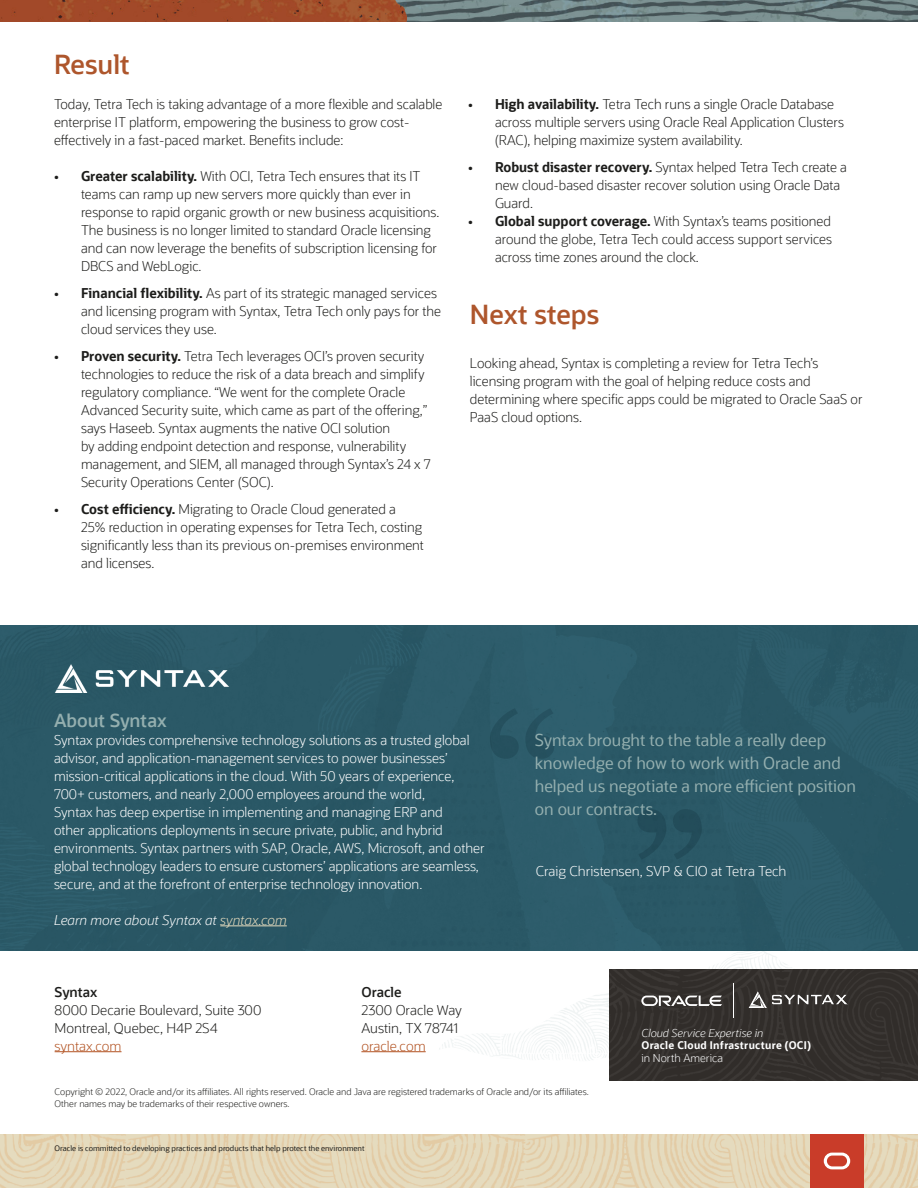
<style>
.page{position:relative;width:918px;height:1188px;background:#fff}
.page>*{position:absolute;margin:0;border:0;box-sizing:border-box;transform-origin:0 0}
.t1{font:600 26.25px "Oracle Sans";color:#ae562c}
.t2{font:600 18px "Oracle Sans";color:#94afaf}
.t3{font:16.5px/23.2px "Oracle Sans";color:#94afaf}
.t4{font:300 13.5px/18px "Oracle Sans";color:#1d1d1b}
.t5{font:300 13.5px/18px "Oracle Sans";color:#fff}
.t6{font:italic 300 13.5px "Oracle Sans";color:#fff}
.t7{font:300 13.5px "Oracle Sans";color:#b25221}
.t8{font:600 13.5px "Oracle Sans";color:#1d1d1b}
.t9{font:italic 300 10.8px "Oracle Sans";color:#fff}
.t10{font:300 10.8px "Oracle Sans";color:#fff}
.t11{font:700 10.5px "Oracle Sans";letter-spacing:.025em;color:#fff}
.t12{font:300 9px/12px "Oracle Sans";color:#1d1d1b}
.t13{font:7.5px "Oracle Sans";color:#1d1d1b}
.s1{font-weight:700}
.s2{color:#e5dbbe}
</style>
<div class="page">
<img style="left:438px;top:950px;width:381px;height:112px">
<img style="left:0;top:1134px;width:918px;height:54px">
<img style="left:0;top:0;width:918px;height:22px">
<div style="left:810px;top:1134px;width:54px;height:54px;background:#c93c29"></div>
<svg style="left:824px;top:1153px;width:26px;height:16px"></svg>
<div style="left:0;top:625px;width:918px;height:325px;background:#2b5967"></div>
<hr style="left:220px;top:925px;width:67px;height:1px;background:#e5dbbe">
<hr style="left:55px;top:1051px;width:67px;height:1px;background:#b25221">
<hr style="left:361px;top:1051px;width:65px;height:1px;background:#b25221">
<img style="left:610px;top:969px;width:308px;height:112px">
<svg style="left:641px;top:995px;width:81px;height:11px"></svg>
<hr style="left:733px;top:983px;width:1px;height:35px;background:#fff">
<img style="left:55px;top:664px;width:174px;height:28px">
<img style="left:748px;top:992px;width:99px;height:16px">
<h1 class="t1" style="left:54px;top:48px;width:78px">Result</h1>
<p class="t4" style="left:54px;top:96px;width:390px">Today, Tetra Tech is taking advantage of a more flexible and scalable enterprise IT platform, empowering the business to grow cost&shy;effectively in a fast-paced market. Benefits include:</p>
<p class="t4" style="left:81px;top:168px;width:360px;text-indent:-27px"><span class="s1">• Greater scalability.</span> With OCI, Tetra Tech ensures that its IT teams can ramp up new servers more quickly than ever in response to rapid organic growth or new business acquisitions.<br>The business is no longer limited to standard Oracle licensing and can now leverage the benefits of subscription licensing for DBCS and WebLogic.</p>
<p class="t4" style="left:81px;top:285px;width:362px;text-indent:-27px"><span class="s1">• Financial flexibility.</span> As part of its strategic managed services and licensing program with Syntax, Tetra Tech only pays for the cloud services they use.</p>
<p class="t4" style="left:81px;top:348px;width:351px;text-indent:-27px"><span class="s1">• Proven security.</span> Tetra Tech leverages OCI’s proven security technologies to reduce the risk of a data breach and simplify regulatory compliance. “We went for the complete Oracle Advanced Security suite, which came as part of the offering,” says Haseeb. Syntax augments the native OCI solution<br>by adding endpoint detection and response, vulnerability management, and SIEM, all managed through Syntax’s 24 x 7<br>Security Operations Center (SOC).</p>
<p class="t4" style="left:81px;top:501px;width:344px;text-indent:-27px"><span class="s1">• Cost efficiency.</span> Migrating to Oracle Cloud generated a<br>25% reduction in operating expenses for Tetra Tech, costing significantly less than its previous on-premises environment and licenses.</p>
<p class="t4" style="left:495px;top:96px;width:350px;text-indent:-27px"><span class="s1">• High availability.</span> Tetra Tech runs a single Oracle Database across multiple servers using Oracle Real Application Clusters (RAC), helping maximize system availability.</p>
<p class="t4" style="left:495px;top:159px;width:353px;text-indent:-27px"><span class="s1">• Robust disaster recovery.</span> Syntax helped Tetra Tech create a new cloud-based disaster recover solution using Oracle Data<br>Guard.</p>
<p class="t4" style="left:495px;top:213px;width:339px;text-align:justify;text-indent:-27px"><span class="s1">• Global support coverage.</span> With Syntax’s teams positioned around the globe, Tetra Tech could access support services across time zones around the clock.</p>
<h1 class="t1" style="left:470px;top:299px;width:131px">Next steps</h1>
<p class="t4" style="left:470px;top:355px;width:394px">Looking ahead, Syntax is completing a review for Tetra Tech’s licensing program with the goal of helping reduce costs and determining where specific apps could be migrated to Oracle SaaS or PaaS cloud options.</p>
<h2 class="t2" style="left:54px;top:709px;width:114px">About Syntax</h2>
<p class="t5" style="left:54px;top:731px;width:432px">Syntax provides comprehensive technology solutions as a trusted global advisor, and application-management services to power businesses’ mission-critical applications in the cloud. With 50 years of experience, 700+ customers, and nearly 2,000 employees around the world,<br>Syntax has deep expertise in implementing and managing ERP and<br>other applications deployments in secure private, public, and hybrid environments. Syntax partners with SAP, Oracle, AWS, Microsoft, and other global technology leaders to ensure customers’ applications are seamless, secure, and at the forefront of enterprise technology innovation.</p>
<p class="t6" style="left:54px;top:912px;width:234px">Learn more about Syntax at <span class="s2">syntax.com</span></p>
<p class="t8" style="left:55px;top:984px;width:44px">Syntax</p>
<p class="t4" style="left:55px;top:1001px;width:208px">8000 Decarie Boulevard, Suite 300<br>Montreal, Quebec, H4P 2S4</p>
<p class="t7" style="left:55px;top:1038px;width:68px">syntax.com</p>
<p class="t8" style="left:361px;top:984px;width:42px">Oracle</p>
<p class="t4" style="left:361px;top:1001px;width:102px">2300 Oracle Way<br>Austin, TX 78741</p>
<p class="t7" style="left:361px;top:1038px;width:66px">oracle.com</p>
<p class="t3" style="left:535px;top:728px;width:323px">Syntax brought to the table a really deep knowledge of how to work with Oracle and helped us negotiate a more efficient position on our contracts.</p>
<p class="t5" style="left:536px;top:862px;width:252px">Craig Christensen, SVP &amp; CIO at Tetra Tech</p>
<p class="t9" style="left:641px;top:1026px;width:123px">Cloud Service Expertise in</p>
<p class="t11" style="left:641px;top:1039px;width:171px">Oracle Cloud Infrastructure (OCI)</p>
<p class="t10" style="left:641px;top:1052px;width:83px">in North America</p>
<p class="t12" style="left:55px;top:1086px;width:536px">Copyright © 2022, Oracle and/or its affiliates. All rights reserved. Oracle and Java are registered trademarks of Oracle and/or its affiliates.<br>Other names may be trademarks of their respective owners.</p>
<p class="t13" style="left:55px;top:1144px;width:311px">Oracle is committed to developing practices and products that help protect the environment</p>
</div>
